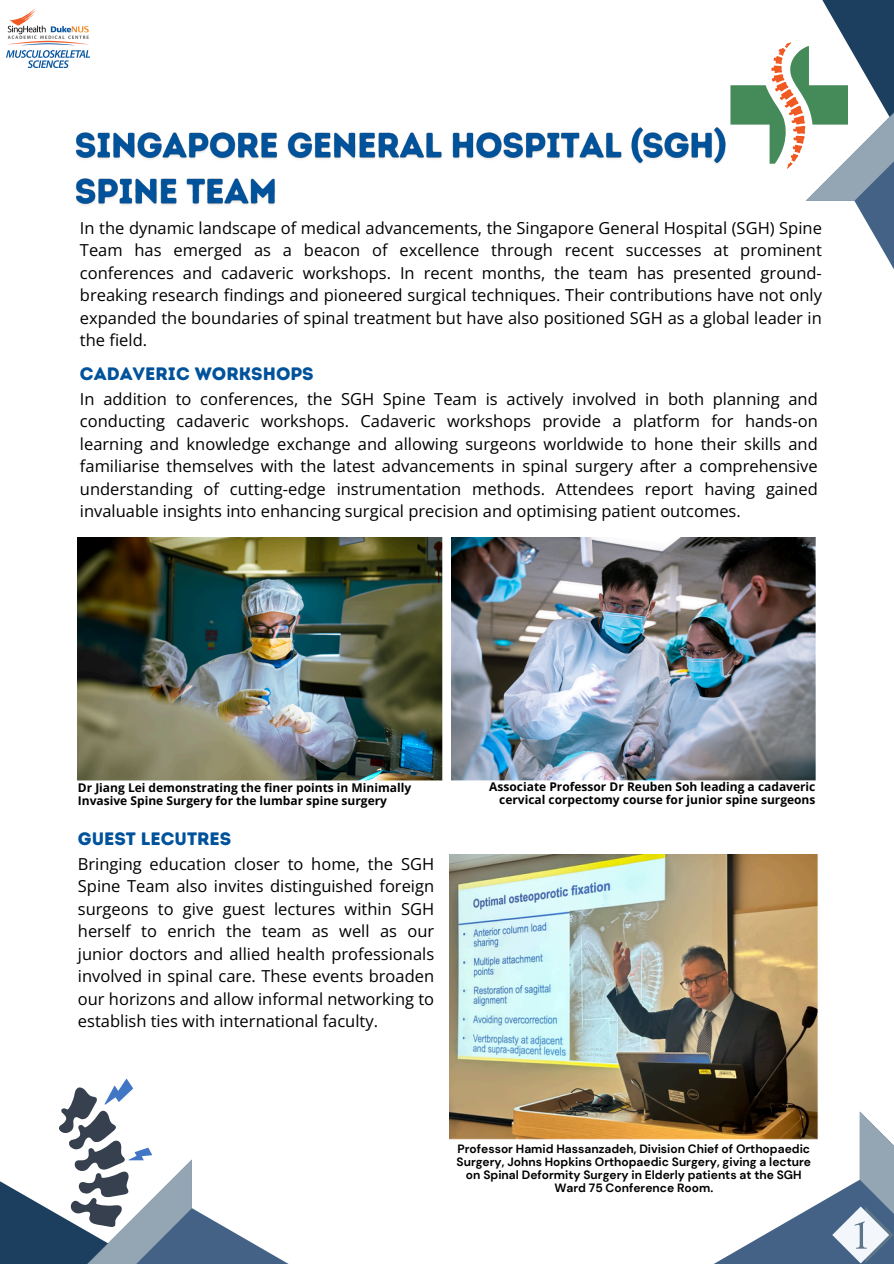
<style>
.page{position:relative;width:894px;height:1264px;background:#fff}
.page>*{position:absolute;margin:0;border:0;box-sizing:border-box;transform-origin:0 0}
.t1{font:18px "Intro Rust Base";color:#00529b}
.t2{font:16.5px/22.5px "Open Sans";color:#000;text-align:justify}
.t3{font:700 12px/13px "Open Sans";color:#000;text-align:right}
.t4{font:700 12px/13px "DM Sans";color:#000;text-align:center}
</style>
<div class="page">
<svg style="left:449px;top:1139px;width:383px;height:124px"></svg>
<svg style="left:854px;top:201px;width:39px;height:67px"></svg>
<svg style="left:832px;top:1111px;width:61px;height:152px"></svg>
<img style="left:7px;top:8px;width:83px;height:59px">
<svg style="left:192px;top:1159px;width:332px;height:104px"></svg>
<img style="left:451px;top:537px;width:364px;height:243px">
<img style="left:78px;top:537px;width:364px;height:243px">
<img style="left:449px;top:854px;width:369px;height:285px">
<svg style="left:0;top:1078px;width:192px;height:185px"></svg>
<svg style="left:730px;top:0;width:163px;height:201px"></svg>
<img style="left:76px;top:125px;width:669px;height:81px">
<h2 class="t2" style="left:80px;top:216px;width:743px">In the dynamic landscape of medical advancements, the Singapore General Hospital (SGH) Spine Team has emerged as a beacon of excellence through recent successes at prominent conferences and cadaveric workshops. In recent months, the team has presented ground&shy;breaking research findings and pioneered surgical techniques. Their contributions have not only expanded the boundaries of spinal treatment but have also positioned SGH as a global leader in the field.</h2>
<p class="t1" style="left:80px;top:363px;width:235px">CADAVERIC WORKSHOPS</p>
<p class="t2" style="left:80px;top:387px;width:739px">In addition to conferences, the SGH Spine Team is actively involved in both planning and conducting cadaveric workshops. Cadaveric workshops provide a platform for hands-on learning and knowledge exchange and allowing surgeons worldwide to hone their skills and familiarise themselves with the latest advancements in spinal surgery after a comprehensive understanding of cutting-edge instrumentation methods. Attendees report having gained invaluable insights into enhancing surgical precision and optimising patient outcomes.</p>
<h2 class="t3" style="left:78px;top:780px;width:335px;text-align:left">Dr Jiang Lei demonstrating the finer points in Minimally<br>Invasive Spine Surgery for the lumbar spine surgery</h2>
<p class="t1" style="left:78px;top:828px;width:155px">GUEST LECUTRES</p>
<p class="t2" style="left:78px;top:852px;width:358px">Bringing education closer to home, the SGH Spine Team also invites distinguished foreign surgeons to give guest lectures within SGH herself to enrich the team as well as our junior doctors and allied health professionals involved in spinal care. These events broaden our horizons and allow informal networking to establish ties with international faculty.</p>
<h2 class="t3" style="left:489px;top:780px;width:327px">Associate Professor Dr Reuben Soh leading a cadaveric cervical corpectomy course for junior spine surgeons</h2>
<h2 class="t4" style="left:456px;top:1141px;width:356px">Professor Hamid Hassanzadeh, Division Chief of Orthopaedic Surgery, Johns Hopkins Orthopaedic Surgery, giving a lecture on Spinal Deformity Surgery in Elderly patients at the SGH Ward 75 Conference Room.</h2>
</div>
